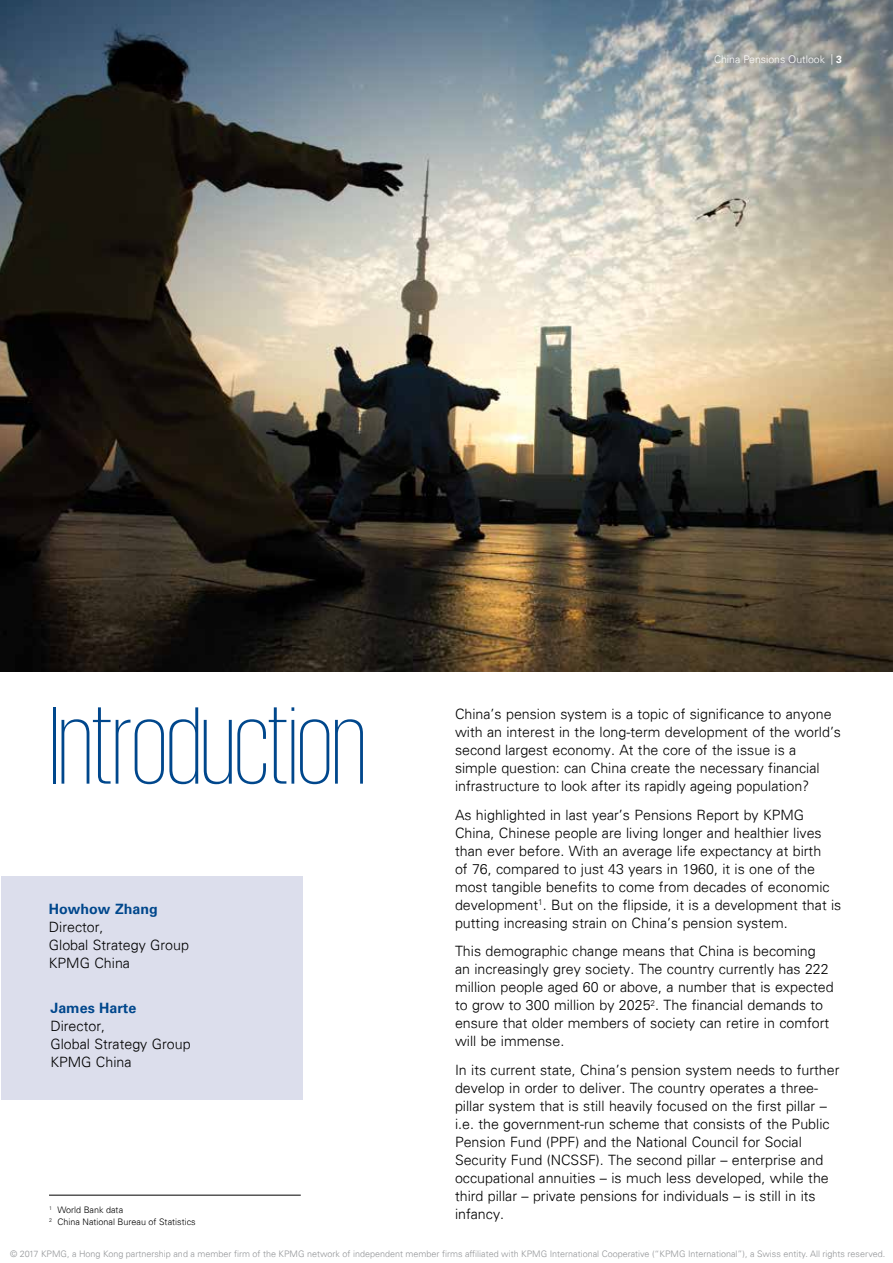
<style>
.page{position:relative;width:893px;height:1263px;background:#fff}
.page>*{position:absolute;margin:0;border:0;box-sizing:border-box;transform-origin:0 0}
.t1{font:200 112.5px "KPMG";letter-spacing:-.01em;color:#00478c}
.t2{font:300 14.25px/18px "Univers 45";color:#000}
.t3{font:700 14.25px "Univers 65";color:#00478c}
.t4{font:300 10.5px "Univers 45";color:#fff}
.t5{font:300 9px "Univers 45";color:#939598}
.t6{font:300 9px/12.6px "Univers 45";color:#000}
.s1{font-family:"Univers 65";font-weight:700}
</style>
<div class="page">
<div style="left:1px;top:876px;width:301px;height:224px;background:#dcdeec"></div>
<img style="left:0;top:0;width:893px;height:672px">
<hr style="left:49px;top:1195px;width:252px;height:1px;background:#000">
<p class="t4" style="left:714px;top:53px;width:129px">China Pensions Outlook | <span class="s1">3</span></p>
<h1 class="t1" style="left:49px;top:692px;width:319px">Introduction</h1>
<p class="t2" style="left:455px;top:705px;width:388px">China’s pension system is a topic of significance to anyone with an interest in the long-term development of the world’s second largest economy. At the core of the issue is a simple question: can China create the necessary financial infrastructure to look after its rapidly ageing population?</p>
<p class="t2" style="left:455px;top:806px;width:388px">As highlighted in last year’s Pensions Report by KPMG China, Chinese people are living longer and healthier lives than ever before. With an average life expectancy at birth<br>of 76, compared to just 43 years in 1960, it is one of the most tangible benefits to come from decades of economic development<sup>1</sup>. But on the flipside, it is a development that is putting increasing strain on China’s pension system.</p>
<p class="t2" style="left:455px;top:942px;width:380px">This demographic change means that China is becoming an increasingly grey society. The country currently has 222 million people aged 60 or above, a number that is expected to grow to 300 million by 2025<sup>2</sup>. The financial demands to ensure that older members of society can retire in comfort will be immense.</p>
<p class="t2" style="left:455px;top:1061px;width:386px">In its current state, China’s pension system needs to further develop in order to deliver. The country operates a three&shy;pillar system that is still heavily focused on the first pillar – i.e. the government-run scheme that consists of the Public Pension Fund (PPF) and the National Council for Social Security Fund (NCSSF). The second pillar – enterprise and occupational annuities – is much less developed, while the third pillar – private pensions for individuals – is still in its infancy.</p>
<p class="t3" style="left:49px;top:900px;width:110px">Howhow Zhang</p>
<p class="t2" style="left:49px;top:917px;width:142px">Director,<br>Global Strategy Group<br>KPMG China</p>
<p class="t3" style="left:50px;top:999px;width:87px">James Harte</p>
<p class="t2" style="left:50px;top:1016px;width:142px">Director,<br>Global Strategy Group<br>KPMG China</p>
<p class="t6" style="left:49px;top:1203px;width:148px"><sup>1</sup> World Bank data<br><sup>2</sup> China National Bureau of Statistics</p>
<p class="t5" style="left:10px;top:1248px;width:877px">© 2017 KPMG, a Hong Kong partnership and a member firm of the KPMG network of independent member firms affiliated with KPMG International Cooperative (“KPMG International”), a Swiss entity. All rights reserved.</p>
</div>
